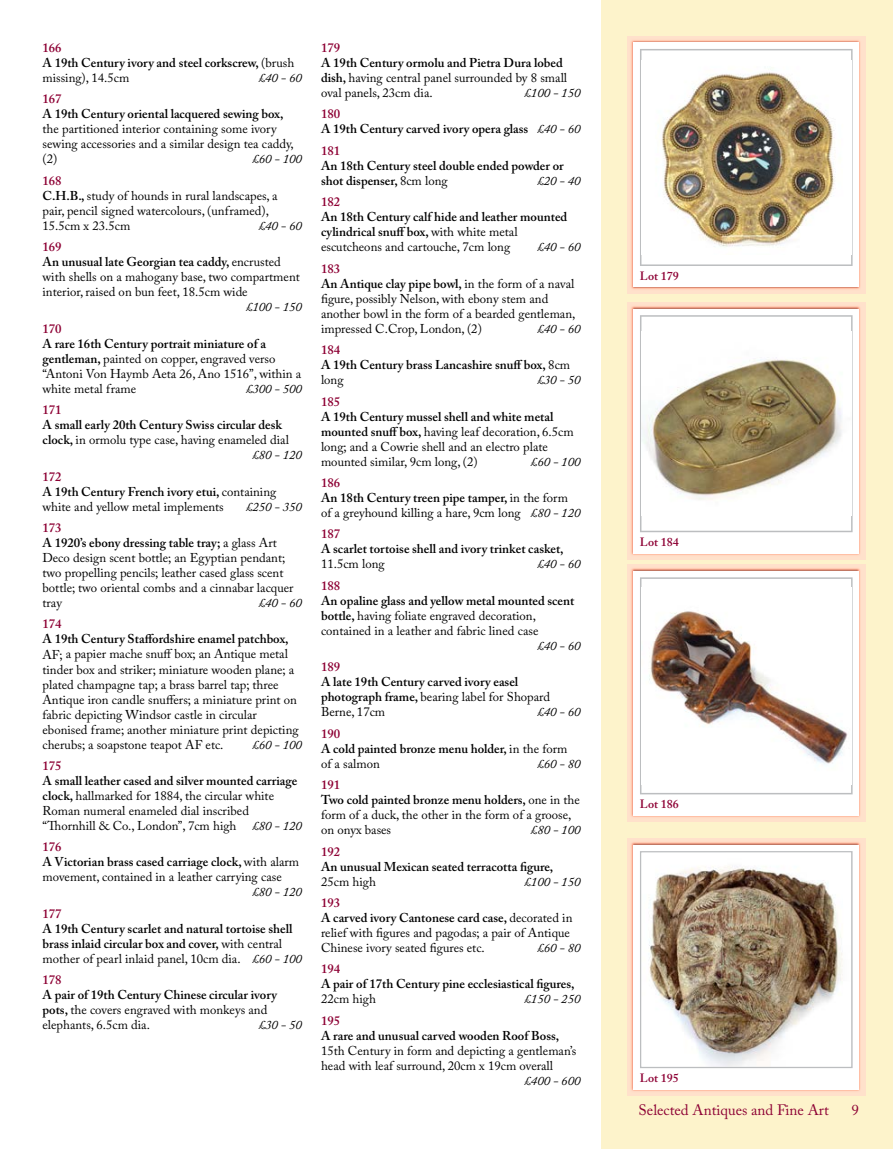
<style>
.page{position:relative;width:893px;height:1149px;background:#fff}
.page>*{position:absolute;margin:0;border:0;box-sizing:border-box;transform-origin:0 0}
.t1{font:15px "Adobe Caslon Pro";color:#8d0134}
.t2{font:12.75px/15px "Adobe Caslon Pro";color:#000}
.t3{font:600 12.75px/15px "Adobe Caslon Pro";color:#000}
.t4{font:italic 12.75px "Adobe Caslon Pro";color:#000}
.t5{font:600 12.75px "Adobe Caslon Pro";color:#8d0134}
.t6{font:600 12px "Adobe Caslon Pro";color:#8d0134}
.s1{color:#8d0134}
.s2{font-weight:400}
.s3{font-weight:600;color:#8d0134}
.s4{font-weight:600}
.s5{font-weight:400;font-style:italic}
.s6{font-style:italic}
</style>
<div class="page">
<div style="left:601px;top:0;width:292px;height:1148px;background:#fdf3cb"></div>
<img style="left:627px;top:37px;width:238px;height:256px">
<div style="left:634px;top:43px;width:225px;height:244px;background:#fff"></div>
<svg style="left:640px;top:49px;width:213px;height:217px"></svg>
<img style="left:641px;top:61px;width:210px;height:193px">
<img style="left:627px;top:303px;width:238px;height:256px">
<div style="left:634px;top:309px;width:225px;height:244px;background:#fff"></div>
<svg style="left:640px;top:315px;width:213px;height:217px"></svg>
<img style="left:641px;top:332px;width:210px;height:183px">
<img style="left:627px;top:838px;width:238px;height:257px">
<div style="left:634px;top:844px;width:225px;height:245px;background:#fff"></div>
<svg style="left:640px;top:851px;width:213px;height:216px"></svg>
<img style="left:641px;top:852px;width:210px;height:214px">
<img style="left:627px;top:565px;width:238px;height:256px">
<div style="left:634px;top:571px;width:225px;height:244px;background:#fff"></div>
<svg style="left:640px;top:577px;width:213px;height:217px"></svg>
<img style="left:641px;top:587px;width:210px;height:197px">
<p class="t3" style="left:43px;top:42px;width:253px"><span class="s1">166<br></span>A 19th Century ivory and steel corkscrew, <span class="s2">(brush missing), 14.5cm</span></p>
<p class="t4" style="left:259px;top:73px;width:45px">£40 - 60</p>
<p class="t5" style="left:43px;top:94px;width:21px">167</p>
<p class="t3" style="left:43px;top:108px;width:243px">A 19th Century oriental lacquered sewing box,</p>
<p class="t2" style="left:43px;top:123px;width:253px">the partitioned interior containing some ivory sewing accessories and a similar design tea caddy, (2)</p>
<p class="t4" style="left:252px;top:155px;width:51px">£60 - 100</p>
<p class="t2" style="left:43px;top:174px;width:237px"><span class="s3">168<br></span><span class="s4">C.H.B.,</span> study of hounds in rural landscapes, a pair, pencil signed watercolours, (unframed),<br>15.5cm x 23.5cm</p>
<p class="t4" style="left:259px;top:221px;width:45px">£40 - 60</p>
<p class="t2" style="left:43px;top:241px;width:259px"><span class="s3">169<br></span><span class="s4">An unusual late Georgian tea caddy,</span> encrusted with shells on a mahogany base, two compartment interior, raised on bun feet, 18.5cm wide</p>
<p class="t4" style="left:246px;top:302px;width:57px">£100 - 150</p>
<p class="t5" style="left:43px;top:323px;width:21px">170</p>
<p class="t2" style="left:43px;top:337px;width:260px"><span class="s4">A rare 16th Century portrait miniature of a gentleman,</span> painted on copper, engraved verso “Antoni Von Haymb Aeta 26, Ano 1516”, within a white metal frame</p>
<p class="t4" style="left:246px;top:384px;width:57px">£300 - 500</p>
<p class="t5" style="left:43px;top:405px;width:21px">171</p>
<p class="t3" style="left:43px;top:418px;width:241px">A small early 20th Century Swiss circular desk</p>
<p class="t2" style="left:43px;top:433px;width:248px"><span class="s4">clock,</span> in ormolu type case, having enameled dial</p>
<p class="t4" style="left:252px;top:450px;width:51px">£80 - 120</p>
<p class="t2" style="left:43px;top:470px;width:235px"><span class="s3">172<br></span><span class="s4">A 19th Century French ivory etui,</span> containing white and yellow metal implements</p>
<p class="t4" style="left:246px;top:502px;width:57px">£250 - 350</p>
<p class="t2" style="left:43px;top:521px;width:253px"><span class="s3">173<br></span><span class="s4">A 1920’s ebony dressing table tray;</span> a glass Art Deco design scent bottle; an Egyptian pendant; two propelling pencils; leather cased glass scent bottle; two oriental combs and a cinnabar lacquer tray</p>
<p class="t4" style="left:259px;top:598px;width:45px">£40 - 60</p>
<p class="t5" style="left:43px;top:619px;width:21px">174</p>
<p class="t3" style="left:43px;top:633px;width:248px">A 19th Century Staffordshire enamel patchbox,</p>
<p class="t2" style="left:43px;top:648px;width:258px">AF; a papier mache snuff box; an Antique metal tinder box and striker; miniature wooden plane; a plated champagne tap; a brass barrel tap; three Antique iron candle snuffers; a miniature print on fabric depicting Windsor castle in circular ebonised frame; another miniature print depicting cherubs; a soapstone teapot AF etc.</p>
<p class="t4" style="left:252px;top:739px;width:51px">£60 - 100</p>
<p class="t5" style="left:43px;top:760px;width:21px">175</p>
<p class="t2" style="left:43px;top:774px;width:256px"><span class="s4">A small leather cased and silver mounted carriage clock,</span> hallmarked for 1884, the circular white Roman numeral enameled dial inscribed “Thornhill &amp; Co., London”, 7cm high</p>
<p class="t4" style="left:252px;top:821px;width:51px">£80 - 120</p>
<p class="t2" style="left:43px;top:840px;width:258px"><span class="s3">176<br></span><span class="s4">A Victorian brass cased carriage clock,</span> with alarm movement, contained in a leather carrying case</p>
<p class="t4" style="left:252px;top:887px;width:51px">£80 - 120</p>
<p class="t5" style="left:43px;top:908px;width:21px">177</p>
<p class="t3" style="left:43px;top:922px;width:261px">A 19th Century scarlet and natural tortoise shell brass inlaid circular box and cover, <span class="s2">with central mother of pearl inlaid panel, 10cm dia.</span> <span class="s5">£60 - 100</span></p>
<p class="t5" style="left:43px;top:974px;width:21px">178</p>
<p class="t2" style="left:43px;top:988px;width:236px"><span class="s4">A pair of 19th Century Chinese circular ivory pots,</span> the covers engraved with monkeys and elephants, 6.5cm dia.</p>
<p class="t4" style="left:259px;top:1020px;width:45px">£30 - 50</p>
<p class="t5" style="left:321px;top:43px;width:21px">179</p>
<p class="t2" style="left:321px;top:57px;width:248px"><span class="s4">A 19th Century ormolu and Pietra Dura lobed dish,</span> having central panel surrounded by 8 small oval panels, 23cm dia.</p>
<p class="t4" style="left:525px;top:88px;width:57px">£100 - 150</p>
<p class="t3" style="left:321px;top:108px;width:261px"><span class="s1">180<br></span>A 19th Century carved ivory opera glass <span class="s5">£40 - 60</span></p>
<p class="t5" style="left:321px;top:145px;width:21px">181</p>
<p class="t3" style="left:321px;top:159px;width:244px">An 18th Century steel double ended powder or shot dispenser, <span class="s2">8cm long</span></p>
<p class="t4" style="left:537px;top:176px;width:45px">£20 - 40</p>
<p class="t5" style="left:321px;top:197px;width:21px">182</p>
<p class="t3" style="left:321px;top:211px;width:248px">An 18th Century calf hide and leather mounted cylindrical snuff box, <span class="s2">with white metal escutcheons and cartouche, 7cm long</span></p>
<p class="t4" style="left:537px;top:242px;width:45px">£40 - 60</p>
<p class="t2" style="left:321px;top:262px;width:256px"><span class="s3">183<br></span><span class="s4">An Antique clay pipe bowl,</span> in the form of a naval figure, possibly Nelson, with ebony stem and another bowl in the form of a bearded gentleman, impressed C.Crop, London, (2)</p>
<p class="t4" style="left:537px;top:324px;width:45px">£40 - 60</p>
<p class="t3" style="left:321px;top:343px;width:251px"><span class="s1">184<br></span>A 19th Century brass Lancashire snuff box, <span class="s2">8cm long</span></p>
<p class="t4" style="left:537px;top:375px;width:45px">£30 - 50</p>
<p class="t5" style="left:321px;top:396px;width:21px">185</p>
<p class="t2" style="left:321px;top:410px;width:254px"><span class="s4">A 19th Century mussel shell and white metal mounted snuff box,</span> having leaf decoration, 6.5cm long; and a Cowrie shell and an electro plate mounted similar, 9cm long, (2)</p>
<p class="t4" style="left:531px;top:457px;width:51px">£60 - 100</p>
<p class="t2" style="left:321px;top:476px;width:261px"><span class="s3">186<br></span><span class="s4">An 18th Century treen pipe tamper,</span> in the form of a greyhound killing a hare, 9cm long <span class="s6">£80 - 120</span></p>
<p class="t5" style="left:321px;top:529px;width:21px">187</p>
<p class="t3" style="left:321px;top:543px;width:244px">A scarlet tortoise shell and ivory trinket casket,</p>
<p class="t2" style="left:321px;top:558px;width:65px">11.5cm long</p>
<p class="t4" style="left:537px;top:559px;width:45px">£40 - 60</p>
<p class="t5" style="left:321px;top:580px;width:21px">188</p>
<p class="t2" style="left:321px;top:594px;width:255px"><span class="s4">An opaline glass and yellow metal mounted scent bottle,</span> having foliate engraved decoration, contained in a leather and fabric lined case</p>
<p class="t4" style="left:537px;top:641px;width:45px">£40 - 60</p>
<p class="t5" style="left:321px;top:662px;width:21px">189</p>
<p class="t3" style="left:321px;top:675px;width:231px">A late 19th Century carved ivory easel photograph frame, <span class="s2">bearing label for Shopard<br>Berne, 17cm</span></p>
<p class="t4" style="left:537px;top:707px;width:45px">£40 - 60</p>
<p class="t3" style="left:321px;top:727px;width:248px"><span class="s1">190<br></span>A cold painted bronze menu holder, <span class="s2">in the form of a salmon</span></p>
<p class="t4" style="left:537px;top:758px;width:45px">£60 - 80</p>
<p class="t2" style="left:321px;top:778px;width:260px"><span class="s3">191<br></span><span class="s4">Two cold painted bronze menu holders,</span> one in the form of a duck, the other in the form of a groose, on onyx bases</p>
<p class="t4" style="left:531px;top:825px;width:51px">£80 - 100</p>
<p class="t5" style="left:321px;top:846px;width:21px">192</p>
<p class="t3" style="left:321px;top:859px;width:234px">An unusual Mexican seated terracotta figure,</p>
<p class="t2" style="left:321px;top:874px;width:56px">25cm high</p>
<p class="t4" style="left:525px;top:876px;width:57px">£100 - 150</p>
<p class="t2" style="left:321px;top:896px;width:253px"><span class="s3">193<br></span><span class="s4">A carved ivory Cantonese card case,</span> decorated in relief with figures and pagodas; a pair of Antique Chinese ivory seated figures etc.</p>
<p class="t4" style="left:537px;top:943px;width:45px">£60 - 80</p>
<p class="t5" style="left:321px;top:963px;width:21px">194</p>
<p class="t3" style="left:321px;top:977px;width:255px">A pair of 17th Century pine ecclesiastical figures,</p>
<p class="t2" style="left:321px;top:992px;width:56px">22cm high</p>
<p class="t4" style="left:525px;top:994px;width:57px">£150 - 250</p>
<p class="t5" style="left:321px;top:1015px;width:21px">195</p>
<p class="t3" style="left:321px;top:1029px;width:240px">A rare and unusual carved wooden Roof Boss,</p>
<p class="t2" style="left:321px;top:1044px;width:257px">15th Century in form and depicting a gentleman’s head with leaf surround, 20cm x 19cm overall</p>
<p class="t4" style="left:525px;top:1075px;width:57px">£400 - 600</p>
<p class="t6" style="left:640px;top:271px;width:40px">Lot 179</p>
<p class="t6" style="left:640px;top:537px;width:40px">Lot 184</p>
<p class="t6" style="left:640px;top:799px;width:40px">Lot 186</p>
<p class="t6" style="left:640px;top:1072px;width:40px">Lot 195</p>
<p class="t1" style="left:638px;top:1103px;width:192px">Selected Antiques and Fine Art</p>
<p class="t1" style="left:851px;top:1103px;width:9px">9</p>
</div>
